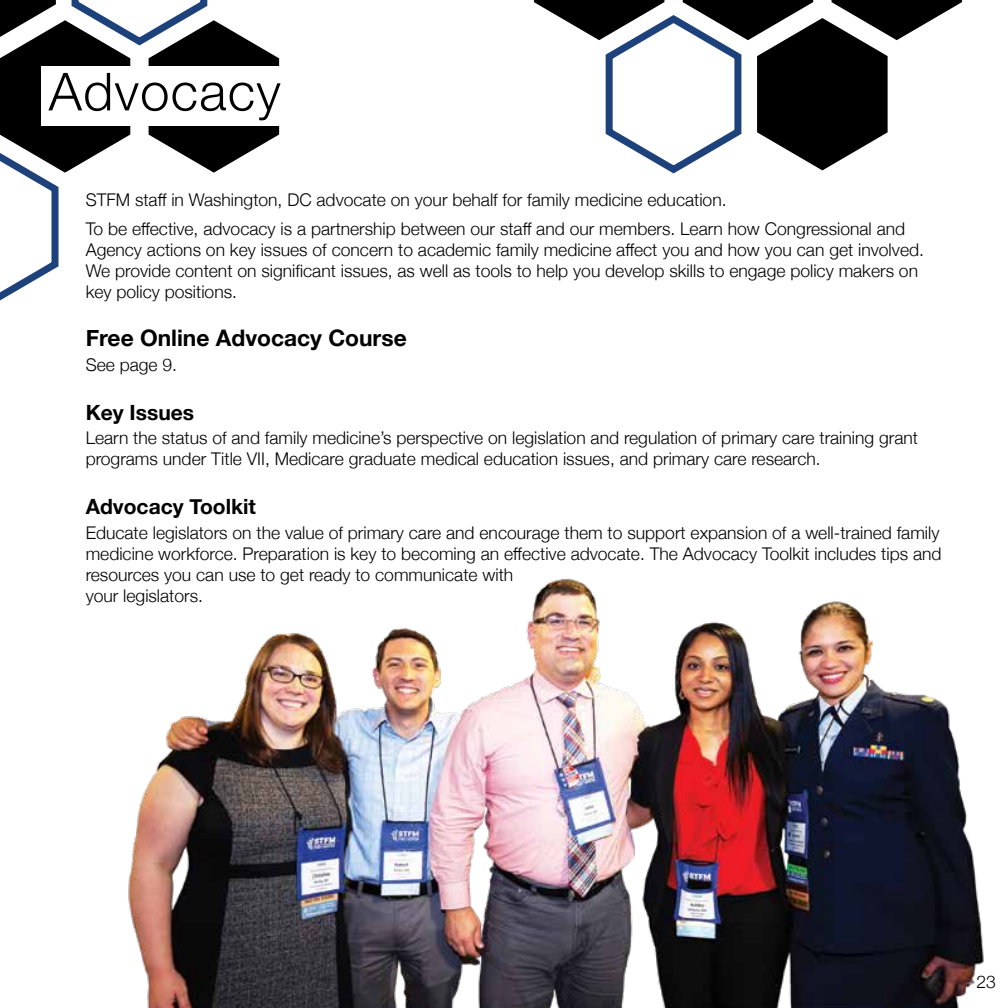
<style>
.page{position:relative;width:1008px;height:1008px;background:#fff}
.page>*{position:absolute;margin:0;border:0;box-sizing:border-box;transform-origin:0 0}
.t1{font:300 52.5px "Helvetica Neue";letter-spacing:.025em;color:#000}
.t2{font:700 22.75px "Helvetica Neue";color:#000}
.t3{font:700 21px "Helvetica Neue";color:#000}
.t4{font:300 17.5px/21px "Helvetica Neue";color:#000}
</style>
<div class="page">
<svg style="left:0;top:0;width:208px;height:301px"></svg>
<svg style="left:0;top:0;width:132px;height:174px"></svg>
<svg style="left:148px;top:19px;width:132px;height:155px"></svg>
<div style="left:41px;top:66px;width:250px;height:59px;background:#fff"></div>
<svg style="left:605px;top:15px;width:77px;height:159px"></svg>
<svg style="left:533px;top:0;width:133px;height:41px"></svg>
<svg style="left:682px;top:0;width:281px;height:171px"></svg>
<img style="left:128px;top:578px;width:856px;height:430px">
<h1 class="t1" style="left:49px;top:49px;width:233px">Advocacy</h1>
<p class="t4" style="left:86px;top:184px;width:821px;line-height:28.9px">STFM staff in Washington, DC advocate on your behalf for family medicine education.<br>To be effective, advocacy is a partnership between our staff and our members. Learn how Congressional and</p>
<p class="t4" style="left:86px;top:238px;width:840px">Agency actions on key issues of concern to academic family medicine affect you and how you can get involved.<br>We provide content on significant issues, as well as tools to help you develop skills to engage policy makers on key policy positions.</p>
<h2 class="t2" style="left:86px;top:320px;width:323px">Free Online Advocacy Course</h2>
<p class="t4" style="left:86px;top:353px;width:93px">See page 9.</p>
<p class="t3" style="left:86px;top:396px;width:110px">Key Issues</p>
<p class="t4" style="left:86px;top:426px;width:834px">Learn the status of and family medicine’s perspective on legislation and regulation of primary care training grant programs under Title VII, Medicare graduate medical education issues, and primary care research.</p>
<p class="t3" style="left:86px;top:490px;width:172px">Advocacy Toolkit</p>
<p class="t4" style="left:86px;top:521px;width:857px">Educate legislators on the value of primary care and encourage them to support expansion of a well-trained family medicine workforce. Preparation is key to becoming an effective advocate. The Advocacy Toolkit includes tips and resources you can use to get ready to communicate with<br>your legislators.</p>
<p class="t4" style="left:976px;top:970px;width:21px">23</p>
</div>
